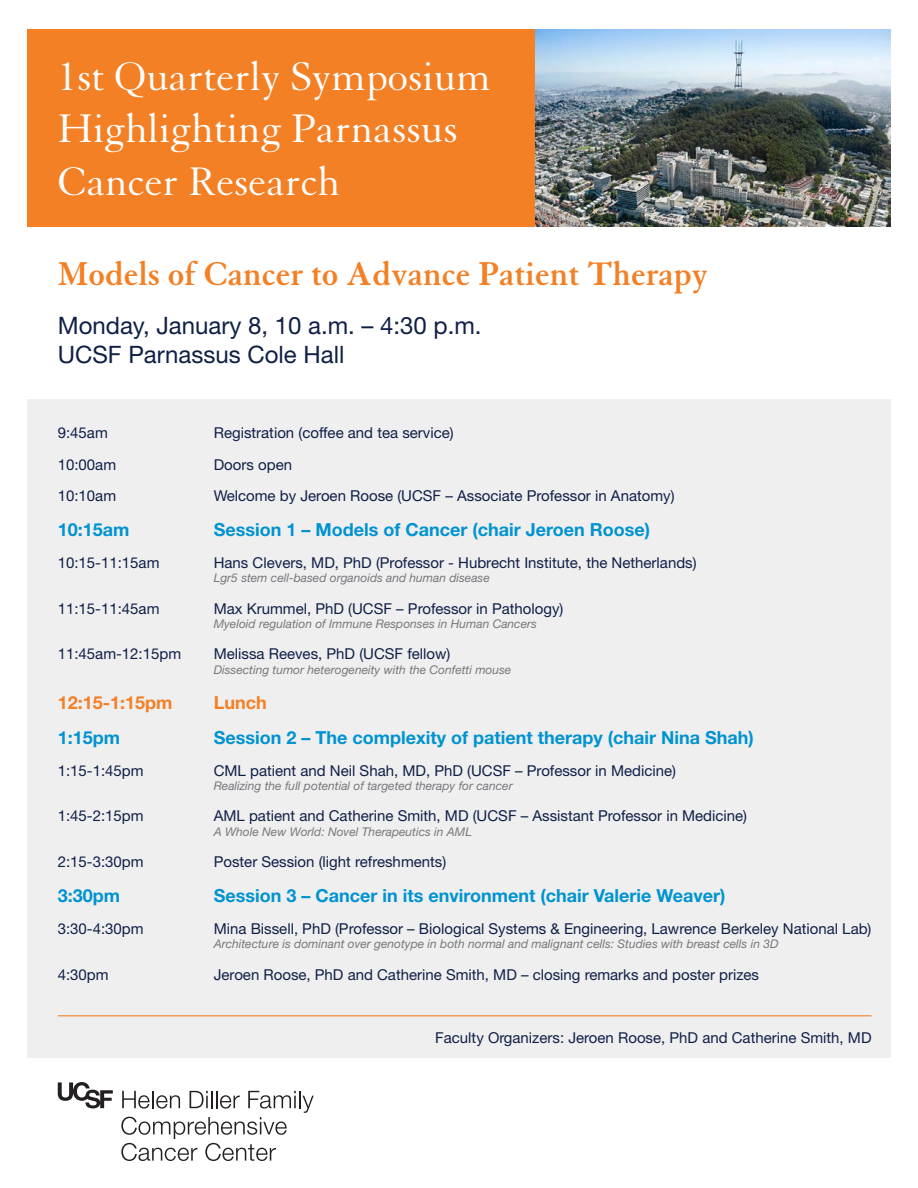
<style>
.page{position:relative;width:918px;height:1188px;background:#fff}
.page>*{position:absolute;margin:0;border:0;box-sizing:border-box;transform-origin:0 0}
.t1{font:43.5px/52.2px "Granjon LT Std";color:#fff}
.t2{font:700 36px "Granjon LT Std";color:#f48026}
.t3{font:24px/28.8px "Helvetica Neue LT Std";color:#101f46}
.t4{font:700 18px "Helvetica Neue LT Std";color:#0093d0}
.t5{font:700 18px "Helvetica Neue LT Std";color:#f48026}
.t6{font:15px "Helvetica Neue LT Std";color:#101f46}
.t7{font:italic 12px "Helvetica Neue LT Std";color:#76787b}
</style>
<div class="page">
<img style="left:534px;top:29px;width:357px;height:197px">
<div style="left:27px;top:29px;width:507px;height:197px;background:#f48026"></div>
<div style="left:27px;top:400px;width:864px;height:658px;background:#efeff0"></div>
<svg style="left:121px;top:1091px;width:193px;height:70px"></svg>
<svg style="left:58px;top:1082px;width:55px;height:26px"></svg>
<hr style="left:58px;top:1015px;width:814px;height:1px;background:#f48026">
<p class="t1" style="left:58px;top:52px;width:435px">1st Quarterly Symposium<br>Highlighting Parnassus<br>Cancer Research</p>
<p class="t2" style="left:58px;top:254px;width:651px">Models of Cancer to Advance Patient Therapy</p>
<p class="t3" style="left:58px;top:311px;width:425px">Monday, January 8, 10 a.m. – 4:30 p.m.<br>UCSF Parnassus Cole Hall</p>
<p class="t6" style="left:58px;top:424px;width:52px">9:45am</p>
<p class="t6" style="left:214px;top:424px;width:242px">Registration (coffee and tea service)</p>
<p class="t6" style="left:58px;top:455px;width:60px">10:00am</p>
<p class="t6" style="left:214px;top:455px;width:80px">Doors open</p>
<p class="t6" style="left:58px;top:487px;width:60px">10:10am</p>
<p class="t6" style="left:214px;top:487px;width:462px">Welcome by Jeroen Roose (UCSF – Associate Professor in Anatomy)</p>
<p class="t4" style="left:58px;top:519px;width:73px">10:15am</p>
<p class="t4" style="left:214px;top:519px;width:438px">Session 1 – Models of Cancer (chair Jeroen Roose)</p>
<p class="t6" style="left:58px;top:553px;width:103px">10:15-11:15am</p>
<p class="t6" style="left:214px;top:553px;width:484px">Hans Clevers, MD, PhD (Professor - Hubrecht Institute, the Netherlands)</p>
<p class="t7" style="left:214px;top:571px;width:278px">Lgr5 stem cell-based organoids and human disease</p>
<p class="t6" style="left:58px;top:599px;width:103px">11:15-11:45am</p>
<p class="t6" style="left:214px;top:599px;width:351px">Max Krummel, PhD (UCSF – Professor in Pathology)</p>
<p class="t7" style="left:214px;top:616px;width:325px">Myeloid regulation of Immune Responses in Human Cancers</p>
<p class="t6" style="left:58px;top:645px;width:125px">11:45am-12:15pm</p>
<p class="t6" style="left:214px;top:645px;width:238px">Melissa Reeves, PhD (UCSF fellow)</p>
<p class="t7" style="left:214px;top:662px;width:299px">Dissecting tumor heterogeneity with the Confetti mouse</p>
<p class="t5" style="left:58px;top:691px;width:116px">12:15-1:15pm</p>
<p class="t5" style="left:214px;top:691px;width:55px">Lunch</p>
<p class="t4" style="left:58px;top:727px;width:64px">1:15pm</p>
<p class="t4" style="left:214px;top:727px;width:541px">Session 2 – The complexity of patient therapy (chair Nina Shah)</p>
<p class="t6" style="left:58px;top:761px;width:87px">1:15-1:45pm</p>
<p class="t6" style="left:214px;top:761px;width:464px">CML patient and Neil Shah, MD, PhD (UCSF – Professor in Medicine)</p>
<p class="t7" style="left:214px;top:778px;width:300px">Realizing the full potential of targeted therapy for cancer</p>
<p class="t6" style="left:58px;top:807px;width:87px">1:45-2:15pm</p>
<p class="t6" style="left:214px;top:807px;width:535px">AML patient and Catherine Smith, MD (UCSF – Assistant Professor in Medicine)</p>
<p class="t7" style="left:214px;top:824px;width:260px">A Whole New World: Novel Therapeutics in AML</p>
<p class="t6" style="left:58px;top:853px;width:87px">2:15-3:30pm</p>
<p class="t6" style="left:214px;top:853px;width:234px">Poster Session (light refreshments)</p>
<p class="t4" style="left:58px;top:885px;width:64px">3:30pm</p>
<p class="t4" style="left:214px;top:885px;width:513px">Session 3 – Cancer in its environment (chair Valerie Weaver)</p>
<p class="t6" style="left:58px;top:920px;width:87px">3:30-4:30pm</p>
<p class="t6" style="left:214px;top:920px;width:659px">Mina Bissell, PhD (Professor – Biological Systems &amp; Engineering, Lawrence Berkeley National Lab)</p>
<p class="t7" style="left:214px;top:937px;width:566px">Architecture is dominant over genotype in both normal and malignant cells: Studies with breast cells in 3D</p>
<p class="t6" style="left:58px;top:966px;width:52px">4:30pm</p>
<p class="t6" style="left:214px;top:966px;width:547px">Jeroen Roose, PhD and Catherine Smith, MD – closing remarks and poster prizes</p>
<p class="t6" style="left:435px;top:1029px;width:438px">Faculty Organizers: Jeroen Roose, PhD and Catherine Smith, MD</p>
</div>
